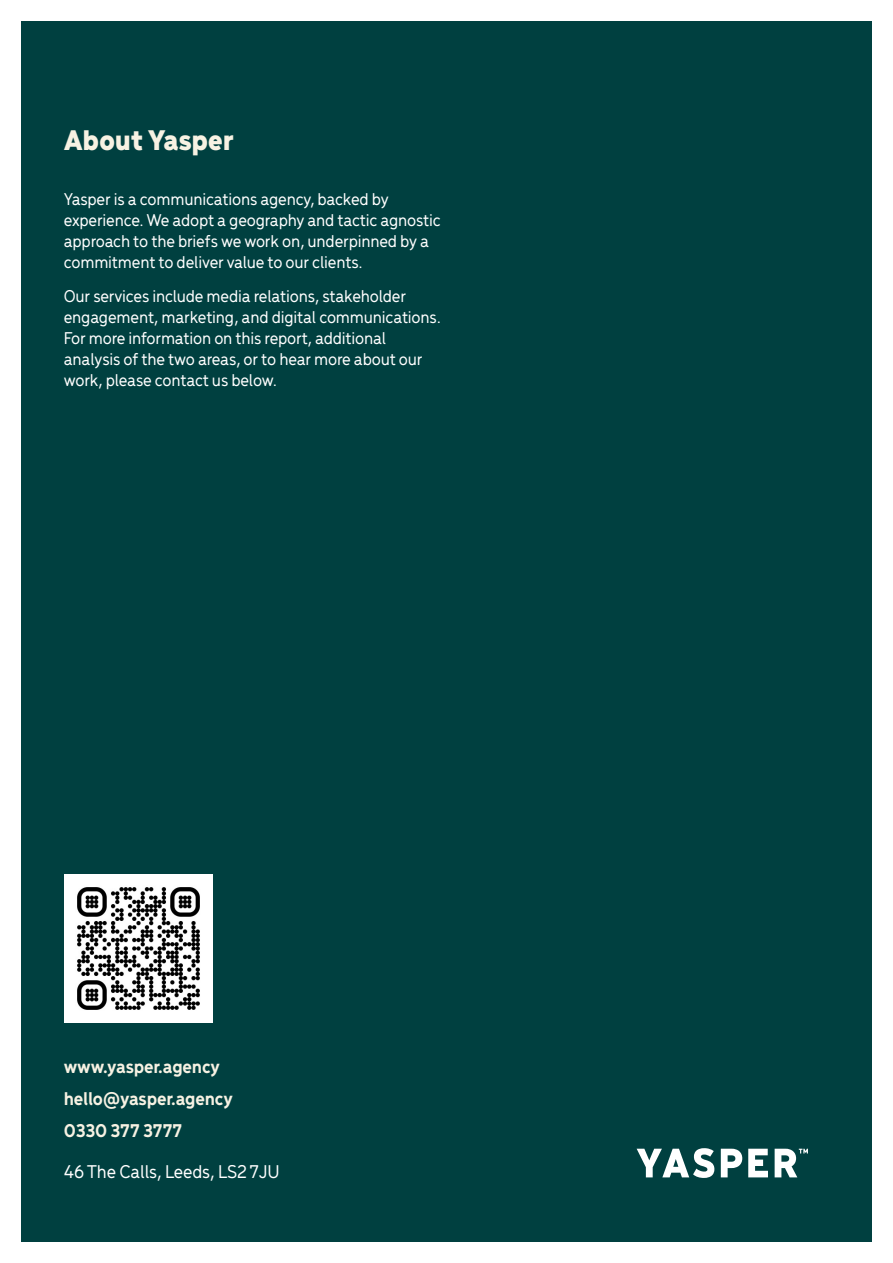
<style>
.page{position:relative;width:893px;height:1263px;background:#fff}
.page>*{position:absolute;margin:0;border:0;box-sizing:border-box;transform-origin:0 0}
.t1{font:900 30px "Menca";letter-spacing:-.01em;color:#f7f2e3}
.t2{font:700 19.5px "Menca";letter-spacing:-.01em;color:#f7f2e3}
.t3{font:500 19.5px "Menca";letter-spacing:-.01em;color:#fff}
.t4{font:500 18px/21px "Menca";letter-spacing:-.01em;color:#fff}
</style>
<div class="page">
<div style="left:21px;top:21px;width:851px;height:1221px;background:#004040"></div>
<svg style="left:637px;top:1148px;width:77px;height:30px"></svg>
<svg style="left:721px;top:1149px;width:21px;height:28px"></svg>
<svg style="left:748px;top:1149px;width:20px;height:28px"></svg>
<svg style="left:775px;top:1149px;width:33px;height:28px"></svg>
<div style="left:64px;top:874px;width:149px;height:149px;background:#fff"></div>
<img style="left:77px;top:887px;width:123px;height:123px">
<p class="t1" style="left:64px;top:119px;width:172px">About Yasper</p>
<p class="t4" style="left:64px;top:187px;width:379px">Yasper is a communications agency, backed by experience. We adopt a geography and tactic agnostic approach to the briefs we work on, underpinned by a commitment to deliver value to our clients.</p>
<p class="t4" style="left:64px;top:284px;width:379px">Our services include media relations, stakeholder engagement, marketing, and digital communications.<br>For more information on this report, additional analysis of the two areas, or to hear more about our work, please contact us below.</p>
<p class="t2" style="left:64px;top:1053px;width:158px">www.yasper.agency</p>
<p class="t2" style="left:64px;top:1085px;width:171px">hello@yasper.agency</p>
<p class="t2" style="left:64px;top:1117px;width:120px">0330 377 3777</p>
<p class="t3" style="left:64px;top:1158px;width:217px">46 The Calls, Leeds, LS2 7JU</p>
</div>
